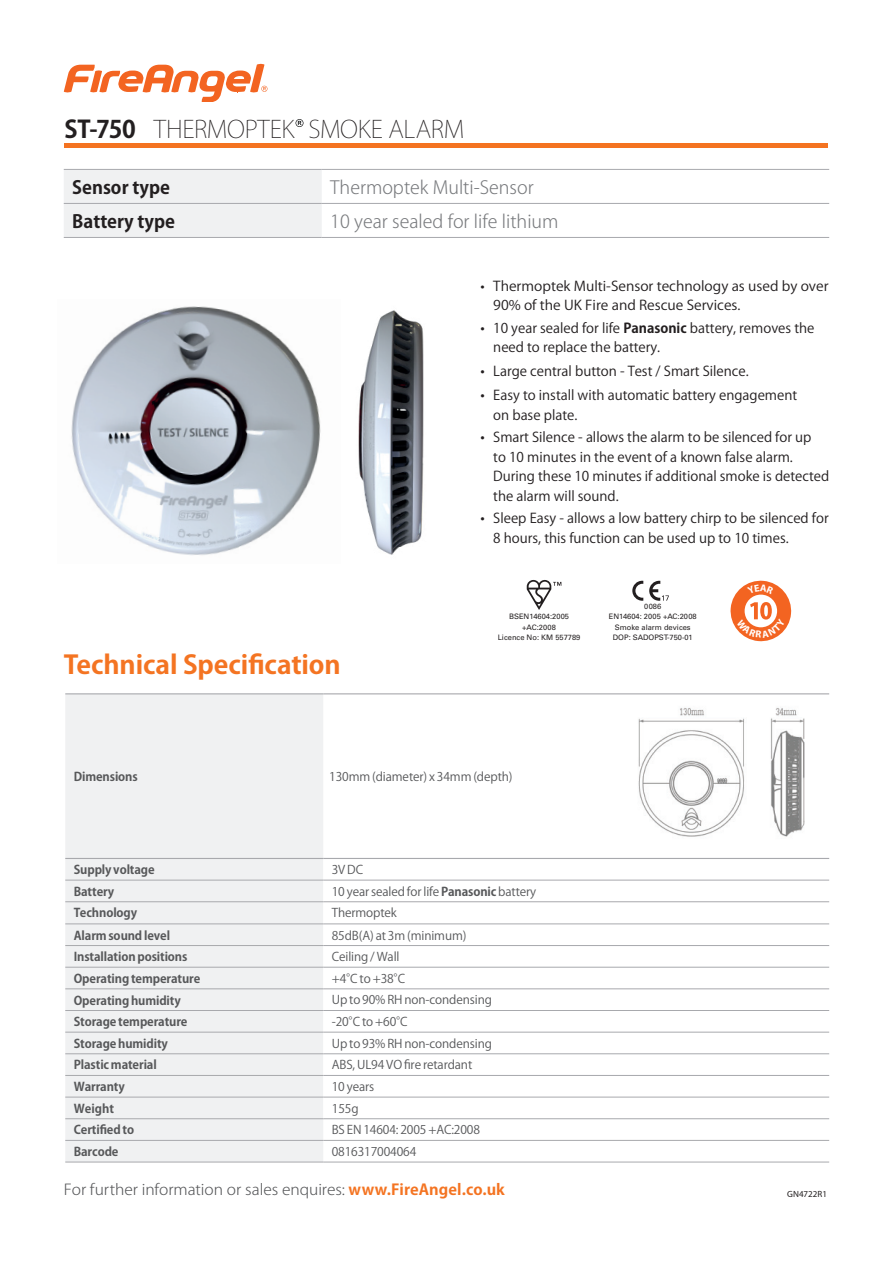
<style>
.page{position:relative;width:893px;height:1263px;background:#fff}
.page>*{position:absolute;margin:0;border:0;box-sizing:border-box;transform-origin:0 0}
.t1{font:700 25.5px "Koz Go Pro";letter-spacing:-.005em;color:#f47422;scale:1.04 1}
.t2{font:200 24px "Koz Go Pro";letter-spacing:-.01em;color:#231f20}
.t3{font:300 18px "Koz Go Pr 6 N";color:#787a7d}
.t4{font:700 18px "Koz Go Pr 6 N";color:#231f20}
.t5{font:300 15px "Koz Go Pr 6 N";letter-spacing:-.005em;color:#57585a;scale:1.04 1}
.t6{font:13.5px/19.5px "Koz Go Pro";color:#231f20}
.t7{font:13.5px/19.5px "Koz Go Pro";color:#231f20;scale:1.04 1}
.t8{font:12px "Koz Go Pro";letter-spacing:-.01em;color:#57585a}
.t9{font:700 12px "Koz Go Pro";letter-spacing:-.01em;color:#57585a}
.t10{font:9px "Myriad Pro";color:#231f20}
.t11{font:7.5px/10.5px "Univers LT Std";color:#231f20;text-align:center}
.s1{font-weight:700}
.s2{font-size:14.25px}
.s3{font-family:"Koz Go Pro";font-weight:700;color:#f47422}
</style>
<div class="page">
<img style="left:638px;top:708px;width:167px;height:129px">
<div style="left:65px;top:694px;width:258px;height:468px;background:#f0f1f2"></div>
<svg style="left:323px;top:879px;width:506px;height:218px"></svg>
<hr style="left:65px;top:693px;width:258px;height:1px;background:#a8a9ad">
<hr style="left:323px;top:693px;width:506px;height:1px;background:#a8a9ad">
<hr style="left:65px;top:858px;width:258px;height:1px;background:#a8a9ad">
<hr style="left:323px;top:858px;width:506px;height:1px;background:#a8a9ad">
<hr style="left:65px;top:880px;width:258px;height:1px;background:#a8a9ad">
<hr style="left:323px;top:880px;width:506px;height:1px;background:#a8a9ad">
<hr style="left:65px;top:901px;width:258px;height:1px;background:#a8a9ad">
<hr style="left:323px;top:901px;width:506px;height:1px;background:#a8a9ad">
<hr style="left:65px;top:923px;width:258px;height:1px;background:#a8a9ad">
<hr style="left:323px;top:923px;width:506px;height:1px;background:#a8a9ad">
<hr style="left:65px;top:945px;width:258px;height:1px;background:#a8a9ad">
<hr style="left:323px;top:945px;width:506px;height:1px;background:#a8a9ad">
<hr style="left:65px;top:967px;width:258px;height:1px;background:#a8a9ad">
<hr style="left:323px;top:967px;width:506px;height:1px;background:#a8a9ad">
<hr style="left:65px;top:988px;width:258px;height:1px;background:#a8a9ad">
<hr style="left:323px;top:988px;width:506px;height:1px;background:#a8a9ad">
<hr style="left:65px;top:1010px;width:258px;height:1px;background:#a8a9ad">
<hr style="left:323px;top:1010px;width:506px;height:1px;background:#a8a9ad">
<hr style="left:65px;top:1032px;width:258px;height:1px;background:#a8a9ad">
<hr style="left:323px;top:1032px;width:506px;height:1px;background:#a8a9ad">
<hr style="left:65px;top:1053px;width:258px;height:1px;background:#a8a9ad">
<hr style="left:323px;top:1053px;width:506px;height:1px;background:#a8a9ad">
<hr style="left:65px;top:1075px;width:258px;height:1px;background:#a8a9ad">
<hr style="left:323px;top:1075px;width:506px;height:1px;background:#a8a9ad">
<hr style="left:65px;top:1097px;width:258px;height:1px;background:#a8a9ad">
<hr style="left:323px;top:1097px;width:506px;height:1px;background:#a8a9ad">
<hr style="left:65px;top:1118px;width:258px;height:1px;background:#a8a9ad">
<hr style="left:323px;top:1118px;width:506px;height:1px;background:#a8a9ad">
<hr style="left:65px;top:1140px;width:258px;height:1px;background:#a8a9ad">
<hr style="left:323px;top:1140px;width:506px;height:1px;background:#a8a9ad">
<hr style="left:65px;top:1162px;width:258px;height:1px;background:#a8a9ad">
<hr style="left:323px;top:1162px;width:506px;height:1px;background:#a8a9ad">
<hr style="left:65px;top:144px;width:763px;height:4px;background:#f47321">
<img style="left:358px;top:310px;width:66px;height:245px">
<img style="left:71px;top:306px;width:250px;height:249px">
<div style="left:64px;top:170px;width:258px;height:67px;background:#f0f1f2"></div>
<hr style="left:64px;top:169px;width:258px;height:1px;background:#a8a9ad">
<hr style="left:322px;top:169px;width:507px;height:1px;background:#a8a9ad">
<hr style="left:64px;top:203px;width:258px;height:1px;background:#a8a9ad">
<hr style="left:322px;top:203px;width:507px;height:1px;background:#a8a9ad">
<hr style="left:64px;top:237px;width:258px;height:1px;background:#a8a9ad">
<hr style="left:322px;top:237px;width:507px;height:1px;background:#a8a9ad">
<svg style="left:64px;top:64px;width:203px;height:38px"></svg>
<svg style="left:527px;top:580px;width:34px;height:30px"></svg>
<svg style="left:632px;top:581px;width:11px;height:20px"></svg>
<svg style="left:649px;top:581px;width:20px;height:20px"></svg>
<svg style="left:296px;top:119px;width:7px;height:8px"></svg>
<svg style="left:730px;top:580px;width:62px;height:62px"></svg>
<h2 class="t2" style="left:65px;top:113px;width:401px"><span class="s1">ST-750</span> THERMOPTEK SMOKE ALARM</h2>
<h3 class="t4" style="left:72px;top:177px;width:99px">Sensor type</h3>
<h3 class="t3" style="left:330px;top:177px;width:205px">Thermoptek Multi-Sensor</h3>
<h3 class="t4" style="left:72px;top:211px;width:104px">Battery type</h3>
<h3 class="t3" style="left:330px;top:211px;width:230px">10 year sealed for life lithium</h3>
<p class="t7" style="left:493px;top:276px;width:324px;text-indent:-13px">• Thermoptek Multi-Sensor technology as used by over<br>90% of the UK Fire and Rescue Services.</p>
<p class="t6" style="left:493px;top:318px;width:323px;text-indent:-13px"><span class="s2">•</span> 10 year sealed for life <span class="s1">Panasonic</span> battery, removes the need to replace the battery.</p>
<p class="t6" style="left:480px;top:362px;width:270px"><span class="s2">•</span> Large central button - Test / Smart Silence.</p>
<p class="t6" style="left:493px;top:386px;width:305px;text-indent:-13px"><span class="s2">•</span> Easy to install with automatic battery engagement on base plate.</p>
<p class="t6" style="left:493px;top:428px;width:337px;text-indent:-13px"><span class="s2">•</span> Smart Silence - allows the alarm to be silenced for up<br>to 10 minutes in the event of a known false alarm.<br>During these 10 minutes if additional smoke is detected the alarm will sound.</p>
<p class="t6" style="left:493px;top:509px;width:337px;text-indent:-13px"><span class="s2">•</span> Sleep Easy - allows a low battery chirp to be silenced for<br>8 hours, this function can be used up to 10 times.</p>
<h1 class="t1" style="left:64px;top:648px;width:268px">Technical Specification</h1>
<p class="t11" style="left:498px;top:611px;width:84px">BSEN14604:2005 +AC:2008<br>Licence No: KM 557789</p>
<p class="t11" style="left:609px;top:601px;width:89px">0086<br>EN14604: 2005 +AC:2008<br>Smoke alarm devices<br>DOP: SADOPST-750-01</p>
<p class="t9" style="left:74px;top:769px;width:66px">Dimensions</p>
<p class="t8" style="left:329px;top:769px;width:185px">130mm (diameter) x 34mm (depth)</p>
<p class="t9" style="left:74px;top:862px;width:82px">Supply voltage</p>
<p class="t8" style="left:332px;top:862px;width:33px">3V DC</p>
<p class="t9" style="left:74px;top:884px;width:42px">Battery</p>
<p class="t8" style="left:332px;top:883px;width:206px">10 year sealed for life<span class="s1">Panasonic</span> battery</p>
<p class="t9" style="left:74px;top:905px;width:65px">Technology</p>
<p class="t8" style="left:332px;top:905px;width:67px">Thermoptek</p>
<p class="t9" style="left:74px;top:927px;width:98px">Alarmsoundlevel</p>
<p class="t8" style="left:332px;top:927px;width:136px">85dB(A) at 3m (minimum)</p>
<p class="t9" style="left:74px;top:949px;width:115px">Installationpositions</p>
<p class="t8" style="left:332px;top:949px;width:69px">Ceiling / Wall</p>
<p class="t9" style="left:74px;top:971px;width:128px">Operatingtemperature</p>
<p class="t8" style="left:332px;top:971px;width:75px">+4°C to +38°C</p>
<p class="t9" style="left:74px;top:992px;width:108px">Operatinghumidity</p>
<p class="t8" style="left:332px;top:992px;width:162px">Up to 90% RH non-condensing</p>
<p class="t9" style="left:74px;top:1014px;width:115px">Storage temperature</p>
<p class="t8" style="left:332px;top:1014px;width:77px">-20°C to +60°C</p>
<p class="t9" style="left:74px;top:1036px;width:96px">Storagehumidity</p>
<p class="t8" style="left:332px;top:1035px;width:162px">Up to 93% RH non-condensing</p>
<p class="t9" style="left:74px;top:1057px;width:84px">Plasticmaterial</p>
<p class="t8" style="left:332px;top:1057px;width:142px">ABS, UL94 VO fire retardant</p>
<p class="t9" style="left:74px;top:1079px;width:53px">Warranty</p>
<p class="t8" style="left:332px;top:1079px;width:44px">10 years</p>
<p class="t9" style="left:74px;top:1100px;width:42px">Weight</p>
<p class="t8" style="left:332px;top:1100px;width:29px">155g</p>
<p class="t9" style="left:74px;top:1122px;width:62px">Certifiedto</p>
<p class="t8" style="left:332px;top:1122px;width:150px">BS EN 14604: 2005 +AC:2008</p>
<p class="t9" style="left:74px;top:1144px;width:46px">Barcode</p>
<p class="t8" style="left:332px;top:1144px;width:86px">0816317004064</p>
<p class="t5" style="left:64px;top:1181px;width:426px">For further information or sales enquires: <span class="s3">www.FireAngel.co.uk</span></p>
<p class="t10" style="left:787px;top:1188px;width:41px">GN4722R1</p>
</div>
